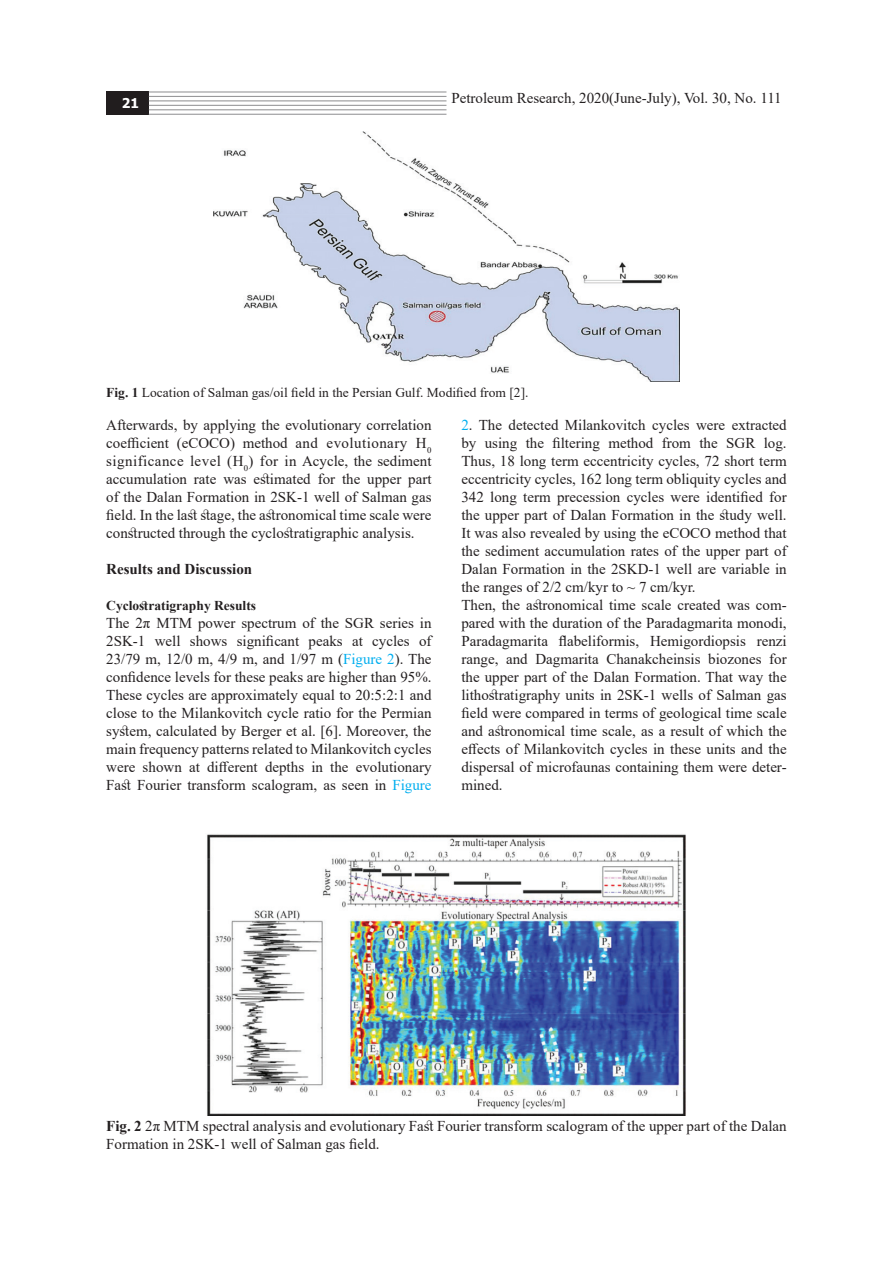
<style>
.page{position:relative;width:893px;height:1263px;background:#fff}
.page>*{position:absolute;margin:0;border:0;box-sizing:border-box;transform-origin:0 0}
.t1{font:15px/18px "Times New Roman";color:#231f20;text-align:justify}
.t2{font:700 15px "Times New Roman";color:#231f20}
.t3{font:13.5px "Times New Roman";color:#231f20}
.t4{font:700 13.5px "Times New Roman";color:#231f20}
.t5{font:700 13.5px "Tahoma";color:#fff}
.s1{font-weight:700}
.s2{color:#00aeef}
</style>
<div class="page">
<div style="left:106px;top:91px;width:43px;height:24px;background:#211d1e"></div>
<hr style="left:149px;top:91px;width:297px;height:2px;background:#99999b">
<hr style="left:149px;top:96px;width:297px;height:1px;background:#99999b">
<hr style="left:149px;top:100px;width:297px;height:1px;background:#99999b">
<hr style="left:149px;top:114px;width:297px;height:1px;background:#99999b">
<hr style="left:149px;top:109px;width:297px;height:1px;background:#99999b">
<hr style="left:149px;top:105px;width:297px;height:1px;background:#99999b">
<img style="left:213px;top:131px;width:466px;height:250px">
<img style="left:207px;top:834px;width:479px;height:282px">
<p class="t5" style="left:122px;top:94px;width:19px">21</p>
<p class="t1" style="left:451px;top:88px;width:332px">Petroleum Research, 2020(June-July), Vol. 30, No. 111</p>
<p class="t3" style="left:106px;top:383px;width:424px"><span class="s1">Fig. 1</span> Location of Salman gas/oil field in the Persian Gulf. Modified from [2].</p>
<p class="t1" style="left:461px;top:416px;width:327px;text-align:left"><span class="s2">2</span>. The detected Milankovitch cycles were extracted by using the filtering method from the SGR log.<br>Thus, 18 long term eccentricity cycles, 72 short term eccentricity cycles, 162 long term obliquity cycles and 342 long term precession cycles were identified for the upper part of Dalan Formation in the study well.<br>It was also revealed by using the eCOCO method that the sediment accumulation rates of the upper part of Dalan Formation in the 2SKD-1 well are variable in the ranges of 2/2 cm/kyr to ~ 7 cm/kyr.<br>Then, the astronomical time scale created was com&shy;pared with the duration of the Paradagmarita monodi, Paradagmarita flabeliformis, Hemigordiopsis renzi range, and Dagmarita Chanakcheinsis biozones for the upper part of the Dalan Formation. That way the lithostratigraphy units in 2SK-1 wells of Salman gas field were compared in terms of geological time scale and astronomical time scale, as a result of which the effects of Milankovitch cycles in these units and the dispersal of microfaunas containing them were deter&shy;mined.</p>
<p class="t1" style="left:106px;top:416px;width:327px">Afterwards, by applying the evolutionary correlation coefficient (eCOCO) method and evolutionary H<sub>0 </sub>significance level (H<sub>0</sub>) for in Acycle, the sediment accumulation rate was estimated for the upper part of the Dalan Formation in 2SK-1 well of Salman gas field. In the last stage, the astronomical time scale were constructed through the cyclostratigraphic analysis.</p>
<p class="t2" style="left:106px;top:558px;width:147px">Results and Discussion</p>
<p class="t4" style="left:106px;top:596px;width:151px">Cyclostratigraphy Results</p>
<p class="t1" style="left:106px;top:614px;width:327px">The 2π MTM power spectrum of the SGR series in 2SK-1 well shows significant peaks at cycles of 23/79 m, 12/0 m, 4/9 m, and 1/97 m (<span class="s2">Figure 2</span>). The confidence levels for these peaks are higher than 95%.<br>These cycles are approximately equal to 20:5:2:1 and close to the Milankovitch cycle ratio for the Permian system, calculated by Berger et al. [6]. Moreover, the main frequency patterns related to Milankovitch cycles were shown at different depths in the evolutionary Fast Fourier transform scalogram, as seen in <span class="s2">Figure</span></p>
<p class="t1" style="left:106px;top:1117px;width:682px"><span class="s1">Fig. 2</span> 2π MTM spectral analysis and evolutionary Fast Fourier transform scalogram of the upper part of the Dalan<br>Formation in 2SK-1 well of Salman gas field.</p>
</div>
